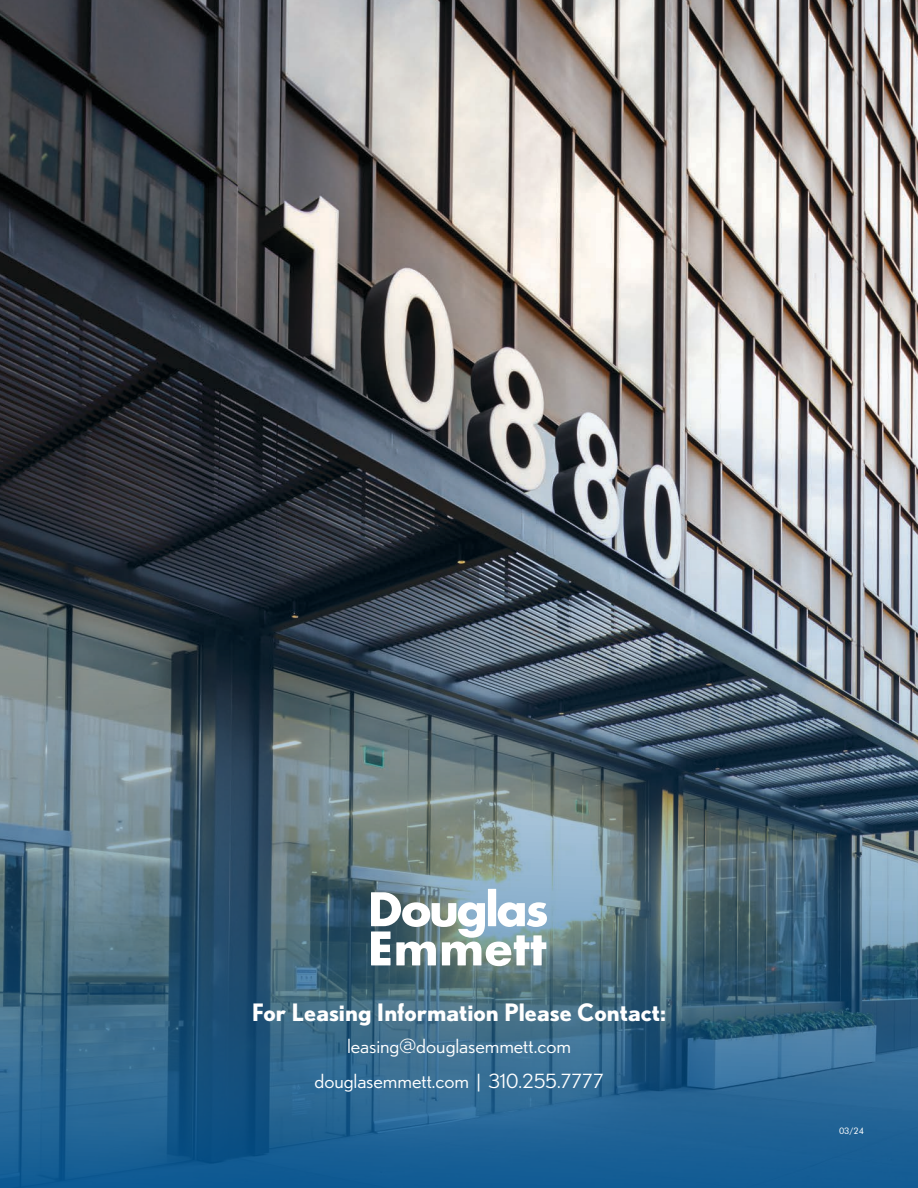
<style>
.page{position:relative;width:918px;height:1188px;background:#fff}
.page>*{position:absolute;margin:0;border:0;box-sizing:border-box;transform-origin:0 0}
.Intro_Copy{font:700 24px "Nobel";color:#fff}
.Intro_Copy-2{font:19.5px "Nobel";letter-spacing:-.005em;color:#fff;scale:1.05 1}
.Intro_Copy-3{font:9px "Futura BT";color:#fff}
</style>
<div class="page">
<img style="left:0;top:0;width:918px;height:221px">
<img style="left:0;top:221px;width:918px;height:967px">
<div style="left:488px;top:889px;width:8px;height:37px;background:#fff"></div>
<svg style="left:371px;top:892px;width:176px;height:74px"></svg>
<p class="Intro_Copy" style="left:252px;top:998px;width:416px">For Leasing Information Please Contact:</p>
<p class="Intro_Copy-2" style="left:347px;top:1035px;width:215px">leasing@douglasemmett.com</p>
<p class="Intro_Copy-2" style="left:314px;top:1070px;width:277px">douglasemmett.com | 310.255.7777</p>
<p class="Intro_Copy-3" style="left:839px;top:1125px;width:26px">03/24</p>
</div>
